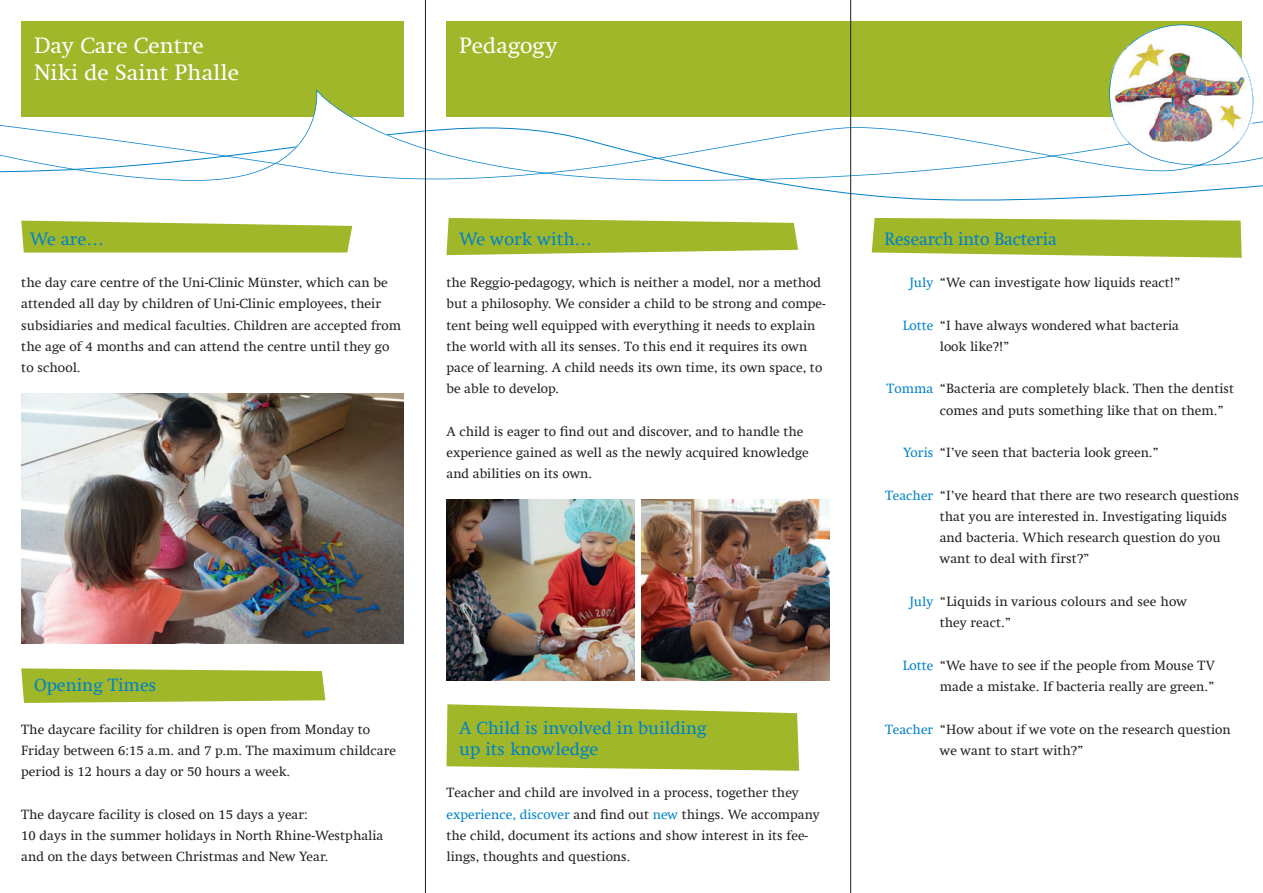
<style>
.page{position:relative;width:1263px;height:893px;background:#fff}
.page>*{position:absolute;margin:0;border:0;box-sizing:border-box;transform-origin:0 0}
.t1{font:22.5px/26.5px "Swift Com";letter-spacing:.005em;color:#fff}
.t2{font:18px/21.3px "Swift Com";color:#0082c8}
.t3{font:13.5px/21.3px "Swift Com";color:#231f20}
.s1{color:#0082c8}
</style>
<div class="page">
<div style="left:21px;top:21px;width:383px;height:96px;background:#a0b729"></div>
<div style="left:446px;top:21px;width:796px;height:96px;background:#a0b729"></div>
<svg style="left:424px;top:181px;width:839px;height:23px"></svg>
<svg style="left:0;top:25px;width:1263px;height:154px"></svg>
<svg style="left:21px;top:221px;width:331px;height:32px;background:#a9bd3d"></svg>
<svg style="left:446px;top:704px;width:353px;height:67px;background:#aabf41"></svg>
<svg style="left:446px;top:218px;width:352px;height:37px;background:#adc147"></svg>
<svg style="left:872px;top:218px;width:370px;height:40px;background:#aabe40"></svg>
<svg style="left:21px;top:668px;width:304px;height:35px;background:#a9be3d"></svg>
<img style="left:21px;top:393px;width:383px;height:250px">
<img style="left:446px;top:500px;width:383px;height:180px">
<div style="left:635px;top:494px;width:5px;height:199px;background:#fff"></div>
<img style="left:1108px;top:24px;width:145px;height:143px">
<img style="left:1126px;top:50px;width:40px;height:28px">
<hr style="left:425px;top:0;width:1px;height:893px;background:#231f20">
<hr style="left:850px;top:0;width:1px;height:893px;background:#231f20">
<h1 class="t1" style="left:34px;top:32px;width:206px">Day Care Centre<br>Niki de Saint Phalle</h1>
<h1 class="t1" style="left:459px;top:32px;width:100px">Pedagogy</h1>
<h2 class="t2" style="left:30px;top:228px;width:76px">We are…</h2>
<p class="t3" style="left:21px;top:272px;width:382px">the day care centre of the Uni-Clinic Münster, which can be attended all day by children of Uni-Clinic employees, their subsidiaries and medical faculties. Children are accepted from the age of 4 months and can attend the centre until they go to school.</p>
<h2 class="t2" style="left:459px;top:228px;width:134px">We work with…</h2>
<p class="t3" style="left:446px;top:272px;width:381px">the Reggio-pedagogy, which is neither a model, nor a method but a philosophy. We consider a child to be strong and compe&shy;tent being well equipped with everything it needs to explain the world with all its senses. To this end it requires its own pace of learning. A child needs its own time, its own space, to be able to develop.</p>
<p class="t3" style="left:446px;top:421px;width:364px">A child is eager to find out and discover, and to handle the experience gained as well as the newly acquired knowledge and abilities on its own.</p>
<h2 class="t2" style="left:34px;top:674px;width:124px">Opening Times</h2>
<p class="t3" style="left:21px;top:718px;width:376px">The daycare facility for children is open from Monday to<br>Friday between 6:15 a.m. and 7 p.m. The maximum childcare period is 12 hours a day or 50 hours a week.</p>
<p class="t3" style="left:21px;top:803px;width:364px">The daycare facility is closed on 15 days a year:<br>10 days in the summer holidays in North Rhine-Westphalia and on the days between Christmas and New Year.</p>
<h2 class="t2" style="left:459px;top:717px;width:249px">A Child is involved in building up its knowledge</h2>
<p class="t3" style="left:446px;top:782px;width:375px">Teacher and child are involved in a process, together they <span class="s1">experience, discover</span> and find out <span class="s1">new</span> things. We accompany the child, document its actions and show interest in its fee&shy;lings, thoughts and questions.</p>
<h2 class="t2" style="left:884px;top:228px;width:174px">Research into Bacteria</h2>
<p class="t3" style="left:909px;top:272px;width:273px"><span class="s1">July</span> “We can investigate how liquids react!”</p>
<p class="t3" style="left:940px;top:314px;width:241px;text-indent:-37px"><span class="s1">Lotte</span> “I have always wondered what bacteria look like?!”</p>
<p class="t3" style="left:940px;top:378px;width:296px;text-indent:-53px"><span class="s1">Tomma</span> “Bacteria are completely black. Then the dentist comes and puts something like that on them.”</p>
<p class="t3" style="left:903px;top:442px;width:257px"><span class="s1">Yoris</span> “I’ve seen that bacteria look green.”</p>
<p class="t3" style="left:940px;top:484px;width:301px;text-indent:-55px"><span class="s1">Teacher</span> “I’ve heard that there are two research questions that you are interested in. Investigating liquids and bacteria. Which research question do you want to deal with first?”</p>
<p class="t3" style="left:940px;top:591px;width:249px;text-indent:-30px"><span class="s1">July</span> “Liquids in various colours and see how they react.”</p>
<p class="t3" style="left:903px;top:654px;width:314px;text-align:right"><span class="s1">Lotte</span> “We have to see if the people from Mouse TV made a mistake. If bacteria really are green.”</p>
<p class="t3" style="left:940px;top:718px;width:292px;text-indent:-55px"><span class="s1">Teacher</span> “How about if we vote on the research question we want to start with?”</p>
</div>
